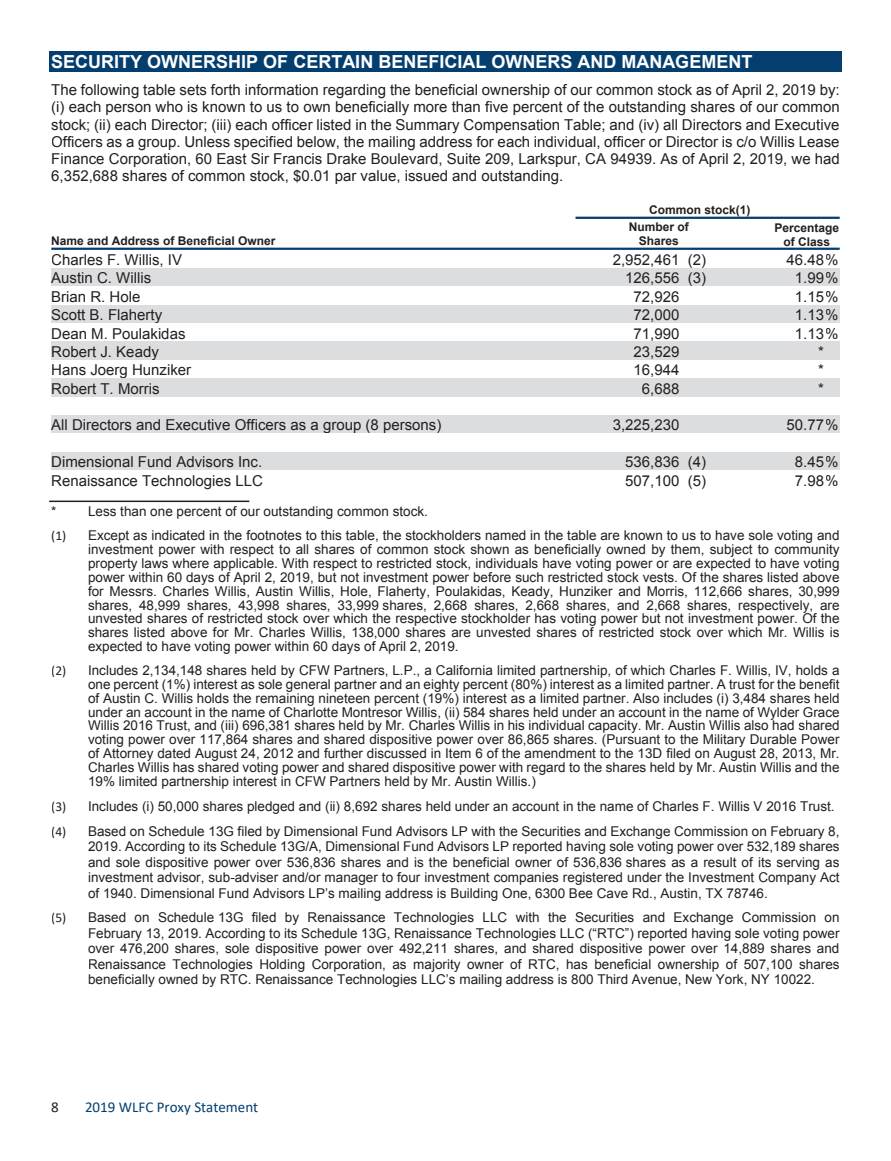
<style>
.page{position:relative;width:891px;height:1161px;background:#fff}
.page>*{position:absolute;margin:0;border:0;box-sizing:border-box;transform-origin:0 0}
.t1{font:700 18px "Arial";color:#fff}
.t2{font:15px/17.2px "Arial";color:#231f20;text-align:justify}
.t3{font:15px "Calibri";color:#043e6e}
.t4{font:15px "Calibri";color:#231f20}
.t5{font:13.5px/14px "Arial";color:#231f20;text-align:justify}
.t6{font:700 12px/13.8px "Arial";color:#231f20;text-align:center}
.s1{font-family:"Calibri"}
</style>
<div class="page">
<div style="left:49px;top:51px;width:793px;height:21px;background:#043e6e"></div>
<div style="left:51px;top:268px;width:512px;height:19px;background:#dcdddf"></div>
<div style="left:563px;top:268px;width:118px;height:19px;background:#dcdddf"></div>
<div style="left:681px;top:268px;width:26px;height:19px;background:#dcdddf"></div>
<div style="left:707px;top:268px;width:118px;height:19px;background:#dcdddf"></div>
<div style="left:825px;top:268px;width:15px;height:19px;background:#dcdddf"></div>
<div style="left:51px;top:305px;width:512px;height:18px;background:#dcdddf"></div>
<div style="left:563px;top:305px;width:118px;height:18px;background:#dcdddf"></div>
<div style="left:681px;top:305px;width:144px;height:18px;background:#dcdddf"></div>
<div style="left:825px;top:305px;width:15px;height:18px;background:#dcdddf"></div>
<div style="left:51px;top:342px;width:512px;height:18px;background:#dcdddf"></div>
<div style="left:563px;top:342px;width:118px;height:18px;background:#dcdddf"></div>
<div style="left:681px;top:342px;width:144px;height:18px;background:#dcdddf"></div>
<div style="left:825px;top:342px;width:15px;height:18px;background:#dcdddf"></div>
<div style="left:51px;top:378px;width:512px;height:19px;background:#dcdddf"></div>
<div style="left:563px;top:378px;width:118px;height:19px;background:#dcdddf"></div>
<div style="left:681px;top:378px;width:144px;height:19px;background:#dcdddf"></div>
<div style="left:825px;top:378px;width:15px;height:19px;background:#dcdddf"></div>
<div style="left:51px;top:415px;width:512px;height:19px;background:#dcdddf"></div>
<div style="left:563px;top:415px;width:118px;height:19px;background:#dcdddf"></div>
<div style="left:681px;top:415px;width:144px;height:19px;background:#dcdddf"></div>
<div style="left:825px;top:415px;width:15px;height:19px;background:#dcdddf"></div>
<div style="left:51px;top:452px;width:512px;height:18px;background:#dcdddf"></div>
<div style="left:563px;top:452px;width:118px;height:18px;background:#dcdddf"></div>
<div style="left:681px;top:452px;width:26px;height:18px;background:#dcdddf"></div>
<div style="left:707px;top:452px;width:118px;height:18px;background:#dcdddf"></div>
<div style="left:825px;top:452px;width:15px;height:18px;background:#dcdddf"></div>
<hr style="left:51px;top:248px;width:789px;height:2px;background:#043e6e">
<hr style="left:49px;top:501px;width:200px;height:1px;background:#231f20">
<hr style="left:576px;top:217px;width:264px;height:2px;background:#043e6e">
<h1 class="t1" style="left:51px;top:52px;width:703px">SECURITY OWNERSHIP OF CERTAIN BENEFICIAL OWNERS AND MANAGEMENT</h1>
<p class="t2" style="left:51px;top:81px;width:790px">The following table sets forth information regarding the beneficial ownership of our common stock as of April 2, 2019 by: (i) each person who is known to us to own beneficially more than five percent of the outstanding shares of our common stock; (ii) each Director; (iii) each officer listed in the Summary Compensation Table; and (iv) all Directors and Executive Officers as a group. Unless specified below, the mailing address for each individual, officer or Director is c/o Willis Lease Finance Corporation, 60 East Sir Francis Drake Boulevard, Suite 209, Larkspur, CA 94939. As of April 2, 2019, we had 6,352,688 shares of common stock, $0.01 par value, issued and outstanding.</p>
<p class="t6" style="left:649px;top:203px;width:103px">Common stock(1)</p>
<p class="t6" style="left:51px;top:234px;width:226px">Name and Address of Beneficial Owner</p>
<p class="t2" style="left:51px;top:251px;width:132px">Charles F. Willis, IV</p>
<p class="t2" style="left:613px;top:251px;width:95px">2,952,461 (2)</p>
<p class="t2" style="left:787px;top:251px;width:53px">46.48%</p>
<p class="t2" style="left:51px;top:270px;width:101px">Austin C. Willis</p>
<p class="t2" style="left:625px;top:270px;width:82px">126,556 (3)</p>
<p class="t2" style="left:795px;top:270px;width:45px">1.99%</p>
<p class="t2" style="left:51px;top:288px;width:91px">Brian R. Hole</p>
<p class="t2" style="left:634px;top:288px;width:47px">72,926</p>
<p class="t2" style="left:795px;top:288px;width:45px">1.15%</p>
<p class="t2" style="left:51px;top:306px;width:112px">Scott B. Flaherty</p>
<p class="t2" style="left:634px;top:306px;width:47px">72,000</p>
<p class="t2" style="left:795px;top:306px;width:45px">1.13%</p>
<p class="t2" style="left:51px;top:325px;width:136px">Dean M. Poulakidas</p>
<p class="t2" style="left:634px;top:325px;width:47px">71,990</p>
<p class="t2" style="left:795px;top:325px;width:45px">1.13%</p>
<p class="t2" style="left:51px;top:343px;width:109px">Robert J. Keady</p>
<p class="t2" style="left:634px;top:343px;width:47px">23,529</p>
<p class="t2" style="left:818px;top:343px;width:7px">*</p>
<p class="t2" style="left:51px;top:361px;width:142px">Hans Joerg Hunziker</p>
<p class="t2" style="left:634px;top:361px;width:47px">16,944</p>
<p class="t2" style="left:818px;top:361px;width:7px">*</p>
<p class="t2" style="left:51px;top:380px;width:110px">Robert T. Morris</p>
<p class="t2" style="left:642px;top:380px;width:39px">6,688</p>
<p class="t2" style="left:818px;top:380px;width:7px">*</p>
<p class="t2" style="left:51px;top:417px;width:392px">All Directors and Executive Officers as a group (8 persons)</p>
<p class="t2" style="left:613px;top:417px;width:68px">3,225,230</p>
<p class="t2" style="left:787px;top:417px;width:53px">50.77%</p>
<p class="t2" style="left:51px;top:453px;width:212px">Dimensional Fund Advisors Inc.</p>
<p class="t2" style="left:625px;top:453px;width:82px">536,836 (4)</p>
<p class="t2" style="left:795px;top:453px;width:45px">8.45%</p>
<p class="t2" style="left:51px;top:472px;width:213px">Renaissance Technologies LLC</p>
<p class="t2" style="left:625px;top:472px;width:82px">507,100 (5)</p>
<p class="t2" style="left:795px;top:472px;width:45px">7.98%</p>
<p class="t5" style="left:51px;top:500px;width:790px;line-height:23.1px">* Less than one percent of our outstanding common stock.<br><span class="s1">(1)</span> Except as indicated in the footnotes to this table, the stockholders named in the table are known to us to have sole voting and</p>
<p class="t5" style="left:88px;top:542px;width:753px">investment power with respect to all shares of common stock shown as beneficially owned by them, subject to community property laws where applicable. With respect to restricted stock, individuals have voting power or are expected to have voting power within 60 days of April 2, 2019, but not investment power before such restricted stock vests. Of the shares listed above for Messrs. Charles Willis, Austin Willis, Hole, Flaherty, Poulakidas, Keady, Hunziker and Morris, 112,666 shares, 30,999 shares, 48,999 shares, 43,998 shares, 33,999 shares, 2,668 shares, 2,668 shares, and 2,668 shares, respectively, are unvested shares of restricted stock over which the respective stockholder has voting power but not investment power. Of the shares listed above for Mr. Charles Willis, 138,000 shares are unvested shares of restricted stock over which Mr. Willis is expected to have voting power within 60 days of April 2, 2019.</p>
<p class="t5" style="left:88px;top:663px;width:753px;text-indent:-37px"><span class="s1">(2)</span> Includes 2,134,148 shares held by CFW Partners, L.P., a California limited partnership, of which Charles F. Willis, IV, holds a one percent (1%) interest as sole general partner and an eighty percent (80%) interest as a limited partner. A trust for the benefit of Austin C. Willis holds the remaining nineteen percent (19%) interest as a limited partner. Also includes (i) 3,484 shares held under an account in the name of Charlotte Montresor Willis, (ii) 584 shares held under an account in the name of Wylder Grace Willis 2016 Trust, and (iii) 696,381 shares held by Mr. Charles Willis in his individual capacity. Mr. Austin Willis also had shared voting power over 117,864 shares and shared dispositive power over 86,865 shares. (Pursuant to the Military Durable Power of Attorney dated August 24, 2012 and further discussed in Item 6 of the amendment to the 13D filed on August 28, 2013, Mr.<br>Charles Willis has shared voting power and shared dispositive power with regard to the shares held by Mr. Austin Willis and the 19% limited partnership interest in CFW Partners held by Mr. Austin Willis.)</p>
<p class="t5" style="left:51px;top:794px;width:790px;line-height:24.8px"><span class="s1">(3)</span> Includes (i) 50,000 shares pledged and (ii) 8,692 shares held under an account in the name of Charles F. Willis V 2016 Trust. <span class="s1">(4)</span> Based on Schedule 13G filed by Dimensional Fund Advisors LP with the Securities and Exchange Commission on February 8,</p>
<p class="t5" style="left:88px;top:839px;width:753px;line-height:15.5px">2019. According to its Schedule 13G/A, Dimensional Fund Advisors LP reported having sole voting power over 532,189 shares and sole dispositive power over 536,836 shares and is the beneficial owner of 536,836 shares as a result of its serving as investment advisor, sub-adviser and/or manager to four investment companies registered under the Investment Company Act of 1940. Dimensional Fund Advisors LP’s mailing address is Building One, 6300 Bee Cave Rd., Austin, TX 78746.</p>
<p class="t5" style="left:88px;top:910px;width:753px;line-height:15.5px;text-indent:-37px"><span class="s1">(5)</span> Based on Schedule 13G filed by Renaissance Technologies LLC with the Securities and Exchange Commission on February 13, 2019. According to its Schedule 13G, Renaissance Technologies LLC (“RTC”) reported having sole voting power over 476,200 shares, sole dispositive power over 492,211 shares, and shared dispositive power over 14,889 shares and Renaissance Technologies Holding Corporation, as majority owner of RTC, has beneficial ownership of 507,100 shares beneficially owned by RTC. Renaissance Technologies LLC’s mailing address is 800 Third Avenue, New York, NY 10022.</p>
<p class="t6" style="left:629px;top:220px;width:62px">Number of<br>Shares</p>
<p class="t6" style="left:775px;top:221px;width:66px">Percentage of Class</p>
<p class="t4" style="left:51px;top:1101px;width:9px">8</p>
<p class="t3" style="left:85px;top:1101px;width:175px">2019 WLFC Proxy Statement</p>
</div>
